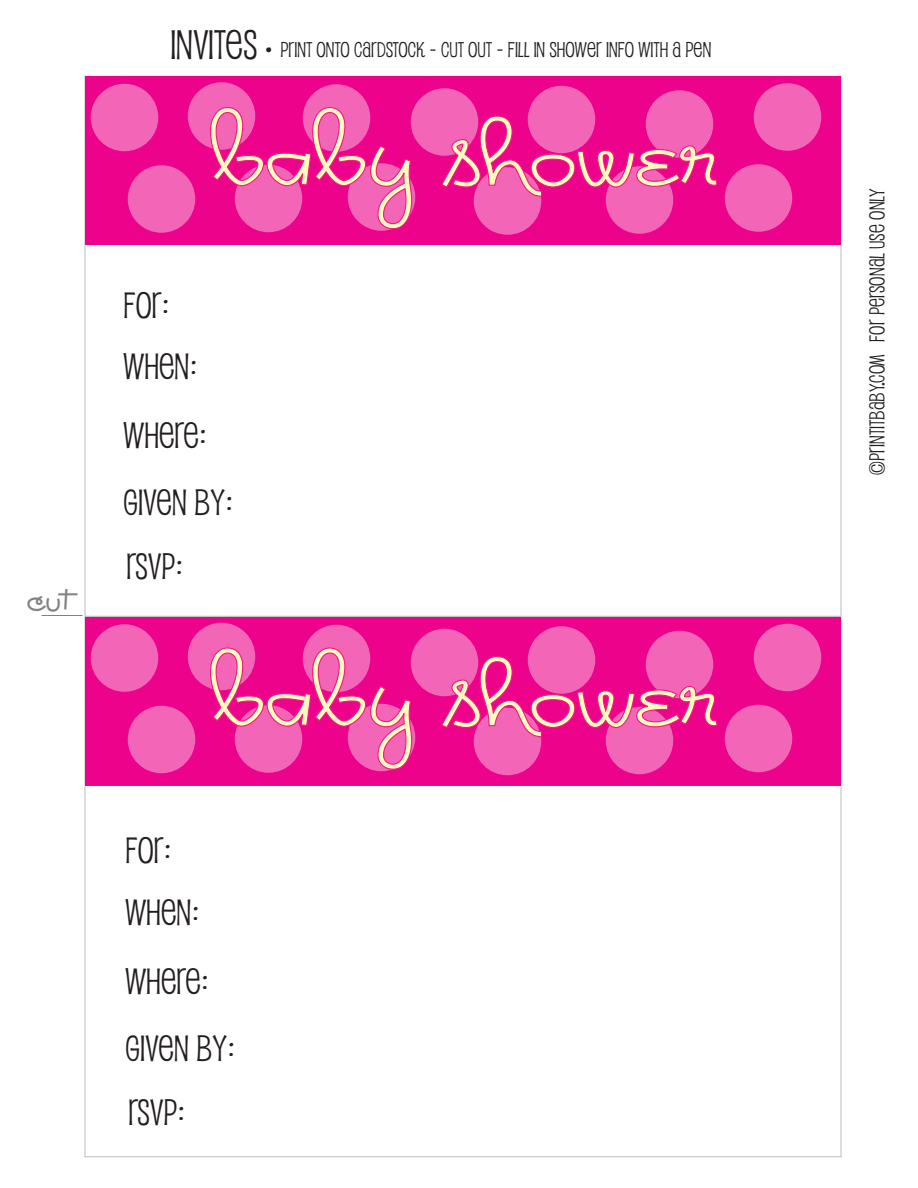
<style>
.page{position:relative;width:918px;height:1188px;background:#fff}
.page>*{position:absolute;margin:0;border:0;box-sizing:border-box;transform-origin:0 0}
.t1{font:90px "Rickles";color:#fffac0}
.t2{font:36px/61.7px "Pupcat Rg";color:#231f20}
.t3{font:34.95px "Rickles";color:#808285}
.t4{font:21px "Pupcat Rg";color:#231f20}
.s1{font-size:40.65px}
</style>
<div class="page">
<div style="left:85px;top:76px;width:756px;height:541px;background:#fff;border:1px solid #bcbdc0"></div>
<div style="left:85px;top:76px;width:756px;height:169px;background:#ed028c"></div>
<div style="left:92px;top:85px;width:66px;height:66px;background:#f366b7;border-radius:50%"></div>
<div style="left:91px;top:84px;width:67px;height:67px;border:2px solid #fbe3ed;border-radius:50%"></div>
<div style="left:129px;top:166px;width:66px;height:66px;background:#f366b7;border-radius:50%"></div>
<div style="left:128px;top:165px;width:67px;height:68px;border:2px solid #fbe3ed;border-radius:50%"></div>
<div style="left:189px;top:83px;width:66px;height:66px;background:#f366b7;border-radius:50%"></div>
<div style="left:188px;top:82px;width:67px;height:68px;border:2px solid #fbe3ed;border-radius:50%"></div>
<div style="left:304px;top:85px;width:66px;height:66px;background:#f366b7;border-radius:50%"></div>
<div style="left:411px;top:89px;width:67px;height:66px;background:#f366b7;border-radius:50%"></div>
<div style="left:411px;top:88px;width:67px;height:68px;border:2px solid #fbe3ed;border-radius:50%"></div>
<div style="left:474px;top:168px;width:67px;height:66px;background:#f366b7;border-radius:50%"></div>
<div style="left:474px;top:167px;width:67px;height:68px;border:2px solid #fbe3ed;border-radius:50%"></div>
<div style="left:529px;top:87px;width:66px;height:66px;background:#f366b7;border-radius:50%"></div>
<div style="left:606px;top:167px;width:67px;height:66px;background:#f366b7;border-radius:50%"></div>
<div style="left:606px;top:166px;width:67px;height:68px;border:2px solid #fbe3ed;border-radius:50%"></div>
<div style="left:646px;top:91px;width:66px;height:66px;background:#f366b7;border-radius:50%"></div>
<div style="left:725px;top:165px;width:66px;height:66px;background:#f366b7;border-radius:50%"></div>
<div style="left:725px;top:164px;width:67px;height:68px;border:2px solid #fbe3ed;border-radius:50%"></div>
<div style="left:754px;top:84px;width:66px;height:66px;background:#f366b7;border-radius:50%"></div>
<div style="left:754px;top:83px;width:67px;height:68px;border:2px solid #fbe3ed;border-radius:50%"></div>
<svg style="left:209px;top:106px;width:204px;height:124px"></svg>
<svg style="left:440px;top:115px;width:278px;height:82px"></svg>
<div style="left:85px;top:616px;width:756px;height:541px;background:#fff;border:1px solid #bcbdc0"></div>
<div style="left:85px;top:617px;width:756px;height:169px;background:#ed028c"></div>
<div style="left:92px;top:625px;width:66px;height:66px;background:#f366b7;border-radius:50%"></div>
<div style="left:91px;top:624px;width:67px;height:68px;border:2px solid #fbe3ed;border-radius:50%"></div>
<div style="left:129px;top:707px;width:66px;height:66px;background:#f366b7;border-radius:50%"></div>
<div style="left:128px;top:706px;width:67px;height:67px;border:2px solid #fbe3ed;border-radius:50%"></div>
<div style="left:189px;top:624px;width:66px;height:66px;background:#f366b7;border-radius:50%"></div>
<div style="left:188px;top:623px;width:67px;height:67px;border:2px solid #fbe3ed;border-radius:50%"></div>
<div style="left:304px;top:626px;width:66px;height:66px;background:#f366b7;border-radius:50%"></div>
<div style="left:412px;top:630px;width:66px;height:66px;background:#f366b7;border-radius:50%"></div>
<div style="left:411px;top:629px;width:67px;height:67px;border:2px solid #fbe3ed;border-radius:50%"></div>
<div style="left:475px;top:709px;width:66px;height:66px;background:#f366b7;border-radius:50%"></div>
<div style="left:474px;top:708px;width:67px;height:67px;border:2px solid #fbe3ed;border-radius:50%"></div>
<div style="left:529px;top:627px;width:66px;height:66px;background:#f366b7;border-radius:50%"></div>
<div style="left:607px;top:708px;width:66px;height:66px;background:#f366b7;border-radius:50%"></div>
<div style="left:606px;top:707px;width:67px;height:67px;border:2px solid #fbe3ed;border-radius:50%"></div>
<div style="left:647px;top:632px;width:66px;height:66px;background:#f366b7;border-radius:50%"></div>
<div style="left:726px;top:706px;width:66px;height:66px;background:#f366b7;border-radius:50%"></div>
<div style="left:725px;top:705px;width:67px;height:67px;border:2px solid #fbe3ed;border-radius:50%"></div>
<div style="left:755px;top:625px;width:66px;height:66px;background:#f366b7;border-radius:50%"></div>
<div style="left:754px;top:624px;width:67px;height:67px;border:2px solid #fbe3ed;border-radius:50%"></div>
<svg style="left:209px;top:647px;width:204px;height:123px"></svg>
<svg style="left:440px;top:655px;width:278px;height:83px"></svg>
<hr style="left:41px;top:615px;width:41px;height:1px;background:#808285">
<h3 class="t3" style="left:27px;top:577px;width:45px">cut</h3>
<p class="t4" style="left:170px;top:37px;width:542px"><span class="s1">INVITES</span> • PRINT ONTO CARDSTOCK - CUT OUT - FILL IN SHOWER INFO WITH A PEN</p>
<h1 class="t1" style="left:210px;top:99px;width:509px">baby shower</h1>
<h2 class="t2" style="left:123px;top:273px;width:76px">FOR:<br>WHEN:</h2>
<h2 class="t2" style="left:123px;top:400px;width:111px;line-height:67.2px">WHERE:<br>GIVEN BY:</h2>
<h2 class="t2" style="left:126px;top:534px;width:59px">RSVP:</h2>
<h1 class="t1" style="left:210px;top:639px;width:509px">baby shower</h1>
<h2 class="t2" style="left:125px;top:818px;width:76px">FOR:<br>WHEN:</h2>
<h2 class="t2" style="left:125px;top:946px;width:111px;line-height:67.2px">WHERE:<br>GIVEN BY:</h2>
<h2 class="t2" style="left:128px;top:1080px;width:59px">RSVP:</h2>
<p class="t4" style="left:863px;top:475px;width:288px;rotate:-90deg">©PRINTITBABY.COM FOR PERSONAL USE ONLY</p>
</div>
